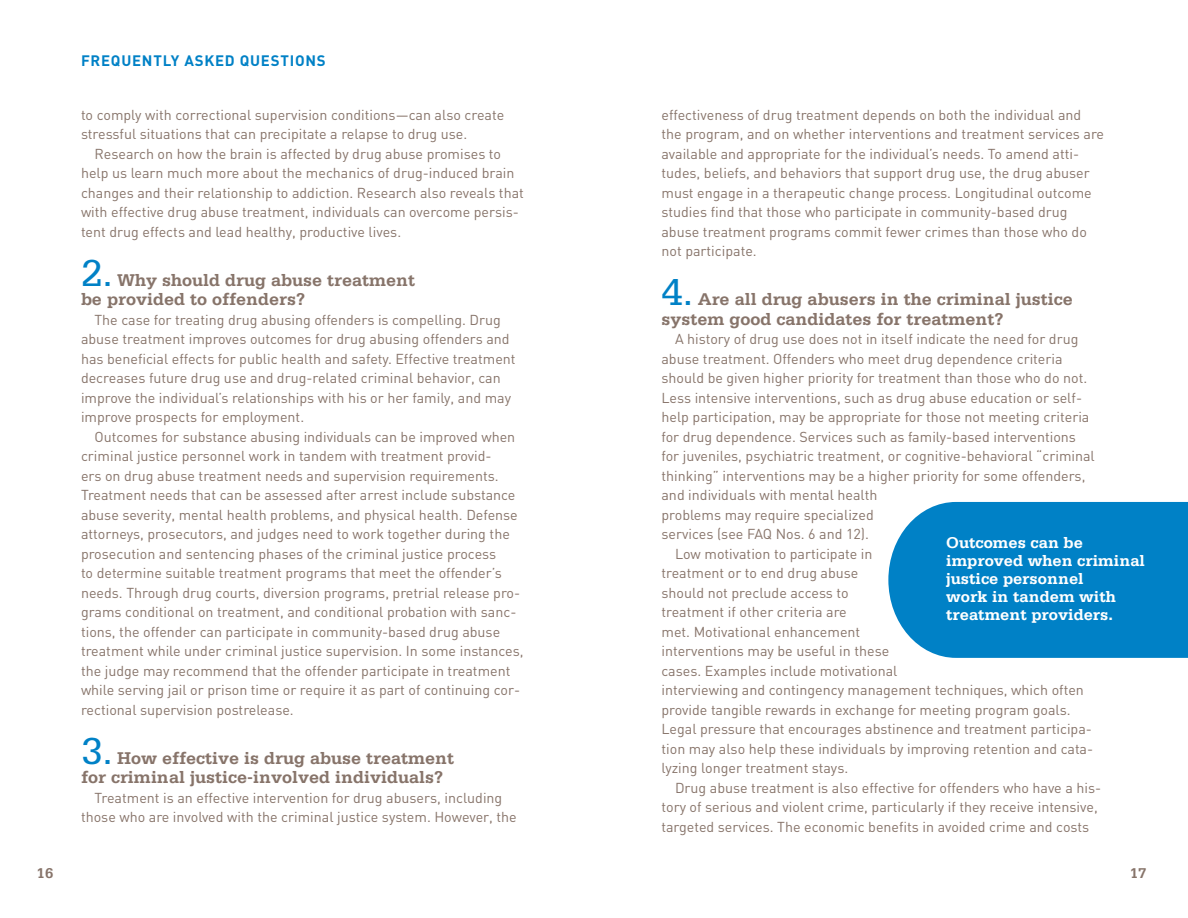
<style>
.page{position:relative;width:1188px;height:918px;background:#fff}
.page>*{position:absolute;margin:0;border:0;box-sizing:border-box;transform-origin:0 0}
.t1{font:700 18px/19.5px "Serifa";color:#87746a}
.t2{font:700 16.5px/18px "Serifa";color:#fff}
.t3{font:700 15px "DIN";letter-spacing:.05em;color:#0081c6}
.t4{font:700 15px "Serifa";color:#87746a}
.t5{font:14.25px/19.5px "DIN";color:#87746a}
.s1{font-weight:400;font-size:39.75px;color:#0081c6}
</style>
<div class="page">
<div style="left:888px;top:502px;width:300px;height:156px;background:#0081c6"></div>
<p class="t3" style="left:81px;top:51px;width:246px">FREQUENTLY ASKED QUESTIONS</p>
<p class="t5" style="left:81px;top:104px;width:425px">to comply with correctional supervision conditions—can also create stressful situations that can precipitate a relapse to drug use.</p>
<p class="t5" style="left:81px;top:143px;width:444px;text-indent:14px">Research on how the brain is affected by drug abuse promises to help us learn much more about the mechanics of drug-induced brain changes and their relationship to addiction. Research also reveals that with effective drug abuse treatment, individuals can overcome persis&shy;tent drug effects and lead healthy, productive lives.</p>
<p class="t1" style="left:81px;top:270px;width:336px"><span class="s1">2.</span> Why should drug abuse treatment be provided to offenders?</p>
<p class="t5" style="left:81px;top:310px;width:436px;text-indent:14px">The case for treating drug abusing offenders is compelling. Drug abuse treatment improves outcomes for drug abusing offenders and has beneficial effects for public health and safety. Effective treatment decreases future drug use and drug-related criminal behavior, can improve the individual’s relationships with his or her family, and may improve prospects for employment.</p>
<p class="t5" style="left:81px;top:427px;width:444px;text-indent:14px">Outcomes for substance abusing individuals can be improved when criminal justice personnel work in tandem with treatment provid-<br>ers on drug abuse treatment needs and supervision requirements.<br>Treatment needs that can be assessed after arrest include substance abuse severity, mental health problems, and physical health. Defense attorneys, prosecutors, and judges need to work together during the prosecution and sentencing phases of the criminal justice process<br>to determine suitable treatment programs that meet the offender’s needs. Through drug courts, diversion programs, pretrial release pro&shy;grams conditional on treatment, and conditional probation with sanc&shy;tions, the offender can participate in community-based drug abuse treatment while under criminal justice supervision. In some instances, the judge may recommend that the offender participate in treatment while serving jail or prison time or require it as part of continuing cor&shy;rectional supervision postrelease.</p>
<p class="t1" style="left:81px;top:748px;width:375px"><span class="s1">3.</span> How effective is drug abuse treatment for criminal justice-involved individuals?</p>
<p class="t5" style="left:81px;top:787px;width:437px;text-align:center">Treatment is an effective intervention for drug abusers, including those who are involved with the criminal justice system. However, the</p>
<p class="t5" style="left:662px;top:104px;width:444px">effectiveness of drug treatment depends on both the individual and the program, and on whether interventions and treatment services are available and appropriate for the individual’s needs. To amend atti&shy;tudes, beliefs, and behaviors that support drug use, the drug abuser must engage in a therapeutic change process. Longitudinal outcome studies find that those who participate in community-based drug abuse treatment programs commit fewer crimes than those who do not participate.</p>
<p class="t1" style="left:662px;top:290px;width:413px"><span class="s1">4.</span> Are all drug abusers in the criminal justice system good candidates for treatment?</p>
<p class="t5" style="left:675px;top:329px;width:405px">A history of drug use does not in itself indicate the need for drug</p>
<p class="t5" style="left:662px;top:349px;width:403px">abuse treatment. Offenders who meet drug dependence criteria</p>
<p class="t5" style="left:662px;top:368px;width:427px">should be given higher priority for treatment than those who do not.</p>
<p class="t5" style="left:662px;top:388px;width:422px">Less intensive interventions, such as drug abuse education or self-</p>
<p class="t5" style="left:662px;top:407px;width:429px">help participation, may be appropriate for those not meeting criteria</p>
<p class="t5" style="left:662px;top:427px;width:416px">for drug dependence. Services such as family-based interventions</p>
<p class="t5" style="left:662px;top:446px;width:435px">for juveniles, psychiatric treatment, or cognitive-behavioral “criminal</p>
<p class="t5" style="left:662px;top:466px;width:425px">thinking” interventions may be a higher priority for some offenders,</p>
<p class="t5" style="left:662px;top:485px;width:218px">and individuals with mental health</p>
<p class="t5" style="left:662px;top:505px;width:214px">problems may require specialized</p>
<p class="t5" style="left:662px;top:524px;width:209px">services (see FAQ Nos. 6 and 12).</p>
<p class="t5" style="left:675px;top:544px;width:199px">Low motivation to participate in</p>
<p class="t5" style="left:662px;top:563px;width:199px">treatment or to end drug abuse</p>
<p class="t5" style="left:662px;top:583px;width:189px">should not preclude access to</p>
<p class="t5" style="left:662px;top:602px;width:187px">treatment if other criteria are</p>
<p class="t5" style="left:662px;top:622px;width:200px">met. Motivational enhancement</p>
<p class="t5" style="left:662px;top:641px;width:229px">interventions may be useful in these</p>
<p class="t5" style="left:662px;top:661px;width:238px">cases. Examples include motivational</p>
<p class="t5" style="left:662px;top:680px;width:424px">interviewing and contingency management techniques, which often</p>
<p class="t5" style="left:662px;top:700px;width:411px">provide tangible rewards in exchange for meeting program goals.</p>
<p class="t5" style="left:662px;top:719px;width:432px">Legal pressure that encourages abstinence and treatment participa-</p>
<p class="t5" style="left:662px;top:739px;width:433px">tion may also help these individuals by improving retention and cata-</p>
<p class="t5" style="left:662px;top:758px;width:188px">lyzing longer treatment stays.</p>
<p class="t5" style="left:675px;top:778px;width:428px">Drug abuse treatment is also effective for offenders who have a his-</p>
<p class="t5" style="left:662px;top:797px;width:438px">tory of serious and violent crime, particularly if they receive intensive,</p>
<p class="t5" style="left:662px;top:817px;width:429px">targeted services. The economic benefits in avoided crime and costs</p>
<p class="t2" style="left:946px;top:534px;width:200px">Outcomes can be improved when criminal justice personnel<br>work in tandem with treatment providers.</p>
<p class="t4" style="left:37px;top:864px;width:9px">16</p>
<p class="t4" style="left:1130px;top:865px;width:9px">17</p>
</div>
